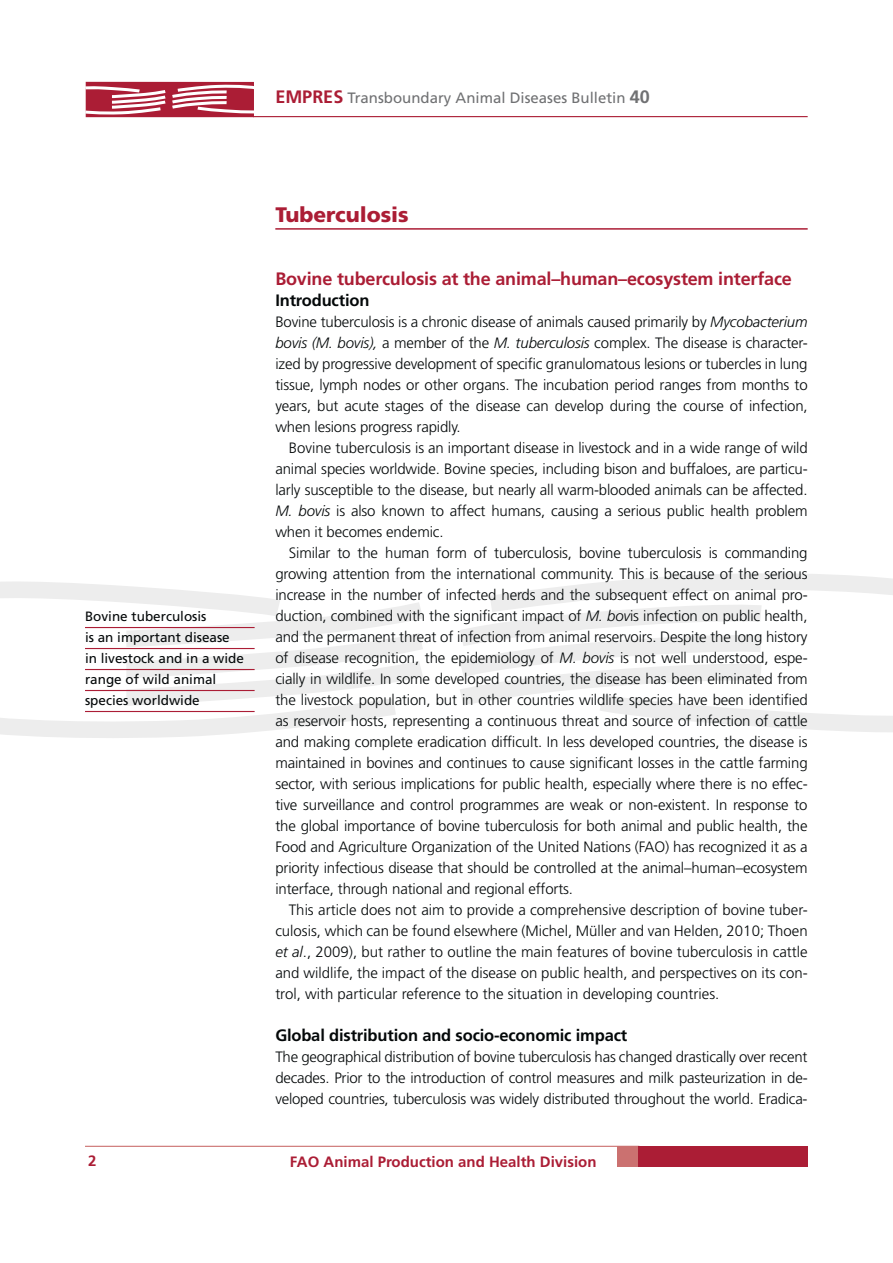
<style>
.page{position:relative;width:893px;height:1263px;background:#fff}
.page>*{position:absolute;margin:0;border:0;box-sizing:border-box;transform-origin:0 0}
.t1{font:900 21px "Frutiger LT Std";color:#ab1d35}
.t2{font:700 18px "Frutiger LT Std";letter-spacing:-.01em;color:#ab1d35}
.t3{font:700 16.5px "Frutiger LT Std";letter-spacing:-.01em;color:#040809}
.t4{font:300 15px/21px "Frutiger LT Std";letter-spacing:-.01em;color:#040809;text-align:justify}
.t5{font:15px "Frutiger LT Std";color:#707173}
.t6{font:700 15px "Frutiger LT Std";color:#ab1d35}
.t7{font:13.5px/21px "Frutiger LT Std";color:#040809}
.s1{font-weight:700;font-size:18px;color:#ab1d35}
.s2{font-weight:700;font-size:18px}
.s3{font-style:italic}
</style>
<div class="page">
<hr style="left:253px;top:116px;width:555px;height:1px;background:#ab1d35">
<hr style="left:85px;top:1146px;width:554px;height:1px;background:#cb7170">
<div style="left:617px;top:1146px;width:28px;height:21px;background:#cb7170"></div>
<div style="left:638px;top:1146px;width:170px;height:21px;background:#ab1d35"></div>
<svg style="left:460px;top:573px;width:433px;height:159px"></svg>
<svg style="left:0;top:582px;width:423px;height:156px"></svg>
<div style="left:86px;top:82px;width:168px;height:35px;background:#ab1d35"></div>
<svg style="left:172px;top:84px;width:82px;height:30px"></svg>
<svg style="left:85px;top:86px;width:81px;height:29px"></svg>
<hr style="left:275px;top:228px;width:533px;height:2px;background:#ab1d35">
<hr style="left:85px;top:627px;width:170px;height:1px;background:#ab1d35">
<hr style="left:85px;top:648px;width:170px;height:1px;background:#ab1d35">
<hr style="left:85px;top:669px;width:170px;height:1px;background:#ab1d35">
<hr style="left:85px;top:690px;width:170px;height:1px;background:#ab1d35">
<hr style="left:85px;top:711px;width:170px;height:1px;background:#ab1d35">
<p class="t5" style="left:275px;top:91px;width:376px"><span class="s1">EMPRES</span> Transboundary Animal Diseases Bulletin <span class="s2">40</span></p>
<p class="t7" style="left:85px;top:606px;width:160px">Bovine tuberculosis<br>is an important disease in livestock and in a wide range of wild animal species worldwide</p>
<h1 class="t1" style="left:275px;top:206px;width:135px">Tuberculosis</h1>
<p class="t2" style="left:275px;top:271px;width:518px">Bovine tuberculosis at the animal–human–ecosystem interface</p>
<p class="t3" style="left:275px;top:293px;width:96px">Introduction</p>
<p class="t4" style="left:275px;top:312px;width:534px">Bovine tuberculosis is a chronic disease of animals caused primarily by <span class="s3">Mycobacterium bovis (M. bovis),</span> a member of the <span class="s3">M. tuberculosis</span> complex. The disease is character&shy;ized by progressive development of specific granulomatous lesions or tubercles in lung tissue, lymph nodes or other organs. The incubation period ranges from months to years, but acute stages of the disease can develop during the course of infection, when lesions progress rapidly.</p>
<p class="t4" style="left:275px;top:438px;width:534px;text-indent:13px">Bovine tuberculosis is an important disease in livestock and in a wide range of wild animal species worldwide. Bovine species, including bison and buffaloes, are particu&shy;larly susceptible to the disease, but nearly all warm-blooded animals can be affected.<br><span class="s3">M. bovis</span> is also known to affect humans, causing a serious public health problem when it becomes endemic.</p>
<p class="t4" style="left:275px;top:543px;width:534px;text-indent:13px">Similar to the human form of tuberculosis, bovine tuberculosis is commanding growing attention from the international community. This is because of the serious increase in the number of infected herds and the subsequent effect on animal pro&shy;duction, combined with the significant impact of <span class="s3">M. bov</span>is infection on public health, and the permanent threat of infection from animal reservoirs. Despite the long history of disease recognition, the epidemiology of <span class="s3">M. bovis</span> is not well understood, espe&shy;cially in wildlife. In some developed countries, the disease has been eliminated from the livestock population, but in other countries wildlife species have been identified as reservoir hosts, representing a continuous threat and source of infection of cattle and making complete eradication difficult. In less developed countries, the disease is maintained in bovines and continues to cause significant losses in the cattle farming sector, with serious implications for public health, especially where there is no effec&shy;tive surveillance and control programmes are weak or non-existent. In response to the global importance of bovine tuberculosis for both animal and public health, the Food and Agriculture Organization of the United Nations (FAO) has recognized it as a priority infectious disease that should be controlled at the animal–human–ecosystem interface, through national and regional efforts.</p>
<p class="t4" style="left:275px;top:900px;width:534px;text-indent:13px">This article does not aim to provide a comprehensive description of bovine tuber&shy;culosis, which can be found elsewhere (Michel, Müller and van Helden, 2010; Thoen <span class="s3">et al</span>., 2009), but rather to outline the main features of bovine tuberculosis in cattle and wildlife, the impact of the disease on public health, and perspectives on its con&shy;trol, with particular reference to the situation in developing countries.</p>
<p class="t3" style="left:275px;top:1028px;width:353px">Global distribution and socio-economic impact</p>
<p class="t4" style="left:275px;top:1047px;width:534px">The geographical distribution of bovine tuberculosis has changed drastically over recent decades. Prior to the introduction of control measures and milk pasteurization in de&shy;veloped countries, tuberculosis was widely distributed throughout the world. Eradica-</p>
<p class="t6" style="left:88px;top:1155px;width:10px">2</p>
<p class="t6" style="left:290px;top:1155px;width:308px">FAO Animal Production and Health Division</p>
</div>
